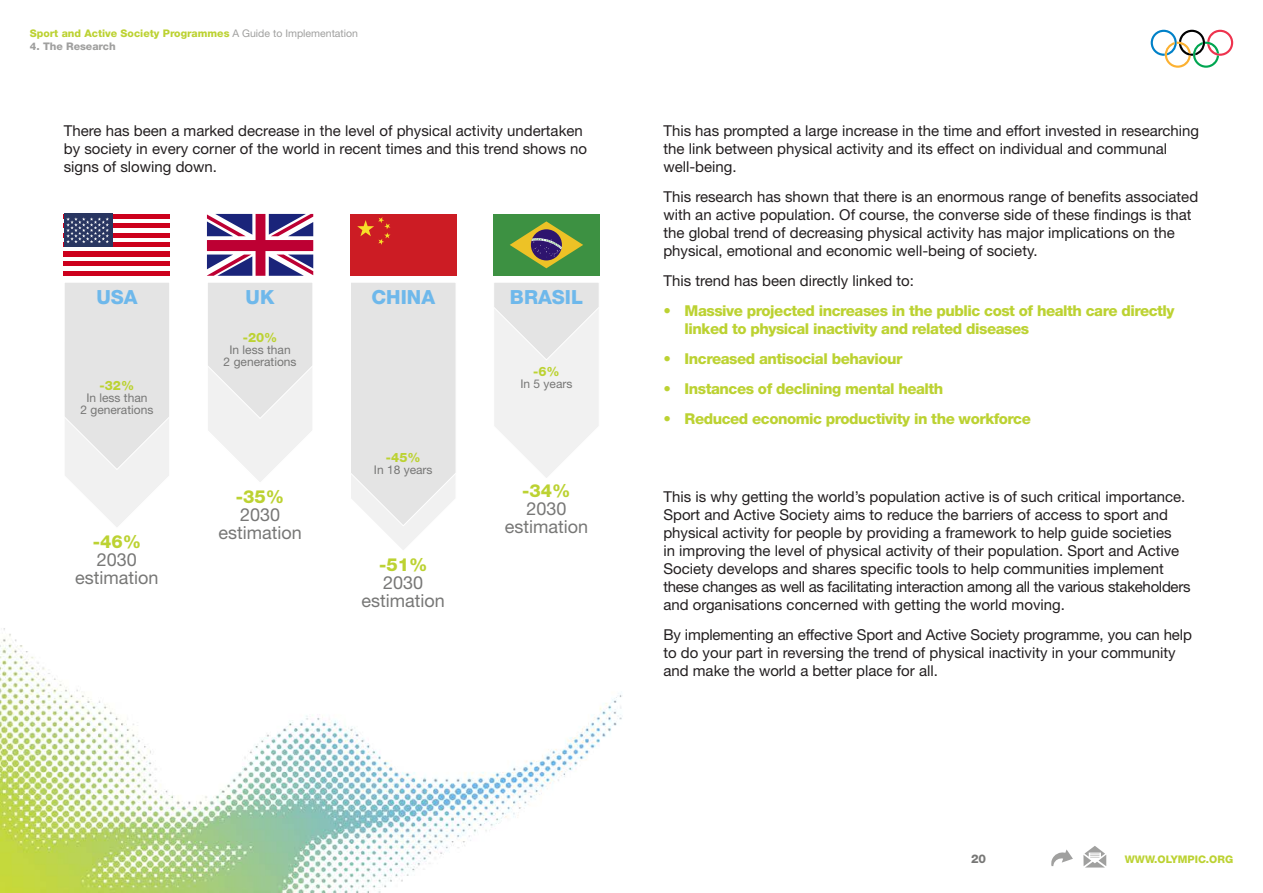
<style>
.page{position:relative;width:1263px;height:893px;background:#fff}
.page>*{position:absolute;margin:0;border:0;box-sizing:border-box;transform-origin:0 0}
.t1{font:800 19.5px "Helvetica Neue LT Std";color:#6eb8eb}
.t2{font:18px/18px "Helvetica Neue LT Std";color:#777776;text-align:center}
.t3{font:800 18px "Helvetica Neue LT Std";color:#bcd232}
.t4{font:15px/18px "Helvetica Neue LT Std";color:#231f20}
.t5{font:800 15px/18px "Helvetica Neue LT Std";letter-spacing:-.03em;color:#bcd232}
.t6{font:800 12.9px "Helvetica Neue LT Std";color:#bcd232}
.t7{font:12px/12px "Helvetica Neue LT Std";color:#777776;text-align:center}
.t8{font:800 12px "Helvetica Neue LT Std";color:#777776}
.t9{font:800 10.5px "Helvetica Neue LT Std";color:#bcd232}
.t10{font:800 10.5px "Helvetica Neue LT Std";color:#a0a09f}
.s1{font-weight:400;color:#a0a09f}
</style>
<div class="page">
<img style="left:0;top:29px;width:1234px;height:864px">
<svg style="left:1151px;top:30px;width:82px;height:38px"></svg>
<svg style="left:1083px;top:846px;width:23px;height:21px"></svg>
<svg style="left:1051px;top:849px;width:22px;height:17px"></svg>
<svg style="left:63px;top:281px;width:107px;height:248px"></svg>
<svg style="left:350px;top:281px;width:107px;height:271px"></svg>
<svg style="left:493px;top:281px;width:107px;height:199px"></svg>
<svg style="left:207px;top:214px;width:107px;height:270px"></svg>
<div style="left:350px;top:214px;width:106px;height:62px;background:#cc1c24"></div>
<svg style="left:357px;top:217px;width:33px;height:28px"></svg>
<div style="left:493px;top:214px;width:107px;height:62px;background:#3d9142"></div>
<svg style="left:510px;top:221px;width:73px;height:47px"></svg>
<div style="left:64px;top:214px;width:106px;height:62px;background:#fff"></div>
<div style="left:64px;top:271px;width:106px;height:5px;background:#cc001c"></div>
<hr style="left:64px;top:262px;width:106px;height:4px;background:#cc001c">
<div style="left:64px;top:252px;width:106px;height:5px;background:#cc001c"></div>
<div style="left:64px;top:242px;width:106px;height:5px;background:#cc001c"></div>
<div style="left:64px;top:233px;width:106px;height:5px;background:#cc001c"></div>
<div style="left:64px;top:223px;width:106px;height:5px;background:#cc001c"></div>
<hr style="left:64px;top:214px;width:106px;height:4px;background:#cc001c">
<div style="left:64px;top:214px;width:48px;height:33px;background:#293661"></div>
<svg style="left:66px;top:217px;width:43px;height:26px"></svg>
<p class="t9" style="left:30px;top:27px;width:330px">Sport and Active Society Programmes <span class="s1">A Guide to Implementation</span></p>
<p class="t10" style="left:30px;top:40px;width:87px">4. The Research</p>
<p class="t4" style="left:64px;top:121px;width:525px">There has been a marked decrease in the level of physical activity undertaken by society in every corner of the world in recent times and this trend shows no signs of slowing down.</p>
<h1 class="t1" style="left:96px;top:285px;width:43px">USA</h1>
<p class="t6" style="left:100px;top:377px;width:36px">-32%</p>
<p class="t7" style="left:80px;top:391px;width:74px">In less than<br>2 generations</p>
<p class="t3" style="left:93px;top:531px;width:50px">-46%</p>
<p class="t2" style="left:75px;top:550px;width:85px">2030 estimation</p>
<h1 class="t1" style="left:246px;top:285px;width:30px">UK</h1>
<h1 class="t1" style="left:371px;top:285px;width:65px">CHINA</h1>
<h1 class="t1" style="left:510px;top:285px;width:74px">BRASIL</h1>
<p class="t6" style="left:243px;top:330px;width:36px">-20%</p>
<p class="t7" style="left:224px;top:343px;width:74px">In less than<br>2 generations</p>
<p class="t3" style="left:236px;top:485px;width:50px">-35%</p>
<p class="t2" style="left:218px;top:505px;width:85px">2030 estimation</p>
<p class="t6" style="left:386px;top:450px;width:36px">-45%</p>
<p class="t7" style="left:374px;top:463px;width:60px">In 18 years</p>
<p class="t3" style="left:379px;top:553px;width:50px">-51%</p>
<p class="t2" style="left:362px;top:573px;width:85px">2030 estimation</p>
<p class="t6" style="left:533px;top:363px;width:28px">-6%</p>
<p class="t7" style="left:520px;top:377px;width:54px">In 5 years</p>
<p class="t3" style="left:522px;top:479px;width:50px">-34%</p>
<p class="t2" style="left:505px;top:499px;width:85px">2030 estimation</p>
<p class="t4" style="left:663px;top:121px;width:537px">This has prompted a large increase in the time and effort invested in researching the link between physical activity and its effect on individual and communal well-being.</p>
<p class="t4" style="left:663px;top:187px;width:536px">This research has shown that there is an enormous range of benefits associated with an active population. Of course, the converse side of these findings is that the global trend of decreasing physical activity has major implications on the physical, emotional and economic well-being of society.</p>
<p class="t4" style="left:663px;top:271px;width:252px">This trend has been directly linked to:</p>
<p class="t5" style="left:685px;top:301px;width:491px;text-indent:-21px">• Massive projected increases in the public cost of health care directly linked to physical inactivity and related diseases</p>
<p class="t5" style="left:663px;top:349px;width:241px">• Increased antisocial behaviour</p>
<p class="t5" style="left:663px;top:379px;width:282px">• Instances of declining mental health</p>
<p class="t5" style="left:663px;top:409px;width:369px">• Reduced economic productivity in the workforce</p>
<p class="t4" style="left:663px;top:487px;width:529px">This is why getting the world’s population active is of such critical importance.<br>Sport and Active Society aims to reduce the barriers of access to sport and physical activity for people by providing a framework to help guide societies<br>in improving the level of physical activity of their population. Sport and Active Society develops and shares specific tools to help communities implement these changes as well as facilitating interaction among all the various stakeholders and organisations concerned with getting the world moving.</p>
<p class="t4" style="left:663px;top:625px;width:530px">By implementing an effective Sport and Active Society programme, you can help to do your part in reversing the trend of physical inactivity in your community and make the world a better place for all.</p>
<p class="t8" style="left:971px;top:852px;width:17px">20</p>
<p class="t9" style="left:1125px;top:853px;width:110px">WWW.OLYMPIC.ORG</p>
</div>
